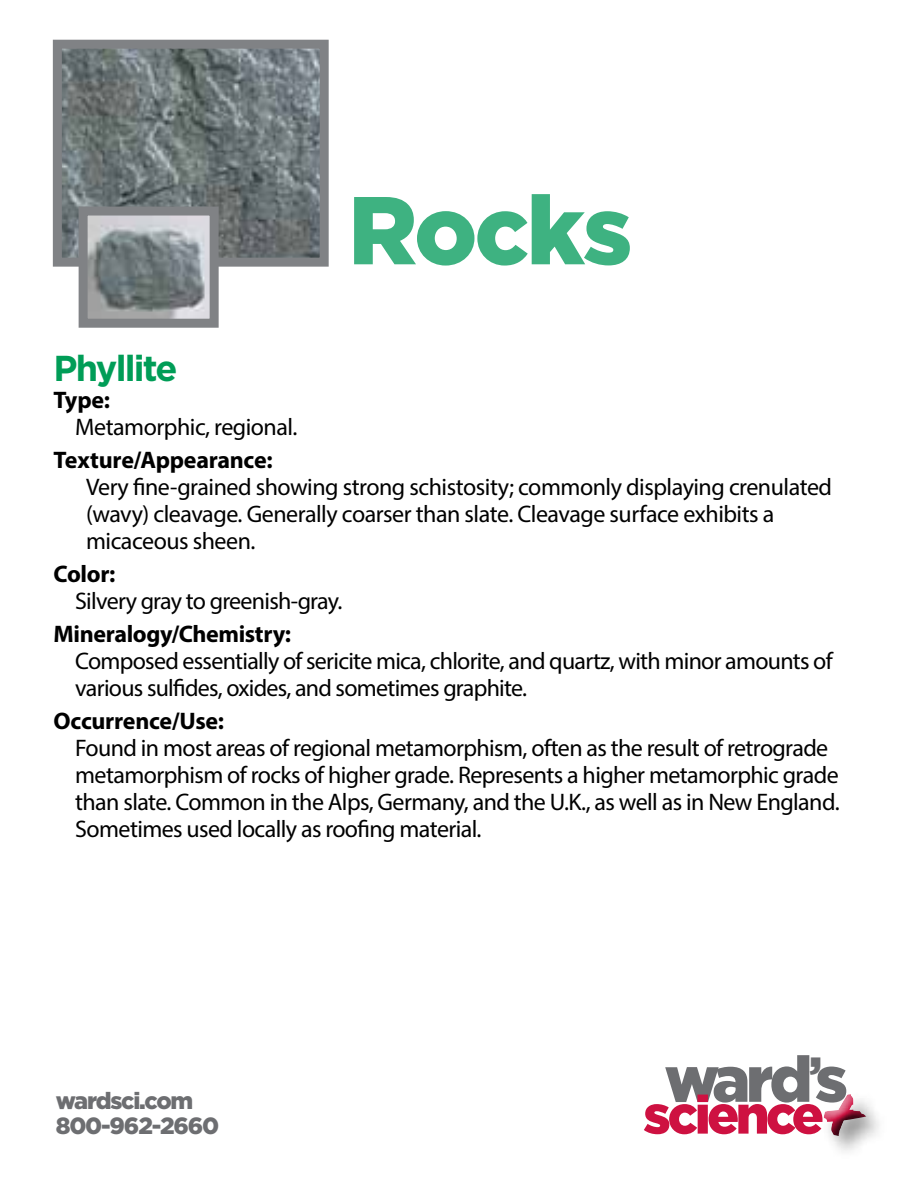
<style>
.page{position:relative;width:918px;height:1188px;background:#fff}
.page>*{position:absolute;margin:0;border:0;box-sizing:border-box;transform-origin:0 0}
.t1{font:900 96px "Gotham";letter-spacing:-.025em;color:#3eb281}
.t2{font:90.6px "Flood Std";color:#ce1141}
.t3{font:900 63.9px "Gotham";color:#6d6e71}
.t4{font:900 53.4px "Gotham";letter-spacing:-.07em;color:#ce1141}
.t5{font:700 36px "Gotham";letter-spacing:-.05em;color:#009d57}
.t6{font:24px/27px "Myriad Pro";letter-spacing:-.025em;color:#000}
.t7{font:700 24px "Myriad Pro";letter-spacing:-.015em;color:#000}
.t8{font:900 23.4px/25.5px "Gotham";letter-spacing:-.05em;color:#6d6e71}
</style>
<div class="page">
<div style="left:808px;top:1081px;width:79px;height:77px;background:#000;opacity:.7"></div>
<img style="left:63px;top:50px;width:256px;height:207px">
<div style="left:53px;top:40px;width:276px;height:227px;border:9px solid #808285"></div>
<img style="left:89px;top:217px;width:120px;height:101px">
<div style="left:79px;top:207px;width:140px;height:121px;border:9px solid #808285"></div>
<h1 class="t1" style="left:348px;top:175px;width:286px">Rocks</h1>
<h3 class="t5" style="left:54px;top:347px;width:126px">Phyllite</h3>
<p class="t7" style="left:54px;top:384px;width:58px">Type:</p>
<p class="t6" style="left:75px;top:413px;width:224px">Metamorphic, regional.</p>
<p class="t7" style="left:54px;top:444px;width:221px">Texture/Appearance:</p>
<p class="t6" style="left:86px;top:473px;width:748px">Very fine-grained showing strong schistosity; commonly displaying crenulated (wavy) cleavage. Generally coarser than slate. Cleavage surface exhibits a micaceous sheen.</p>
<p class="t7" style="left:54px;top:558px;width:63px">Color:</p>
<p class="t6" style="left:75px;top:587px;width:269px">Silvery gray to greenish-gray.</p>
<p class="t7" style="left:54px;top:618px;width:239px">Mineralogy/Chemistry:</p>
<p class="t6" style="left:75px;top:647px;width:759px">Composed essentially of sericite mica, chlorite, and quartz, with minor amounts of various sulfides, oxides, and sometimes graphite.</p>
<p class="t7" style="left:54px;top:705px;width:172px">Occurrence/Use:</p>
<p class="t6" style="left:75px;top:734px;width:766px">Found in most areas of regional metamorphism, often as the result of retrograde metamorphism of rocks of higher grade. Represents a higher metamorphic grade than slate. Common in the Alps, Germany, and the U.K., as well as in New England.<br>Sometimes used locally as roofing material.</p>
<p class="t8" style="left:56px;top:1087px;width:165px">wardsci.com<br>800-962-2660</p>
<h3 class="t3" style="left:664px;top:1042px;width:185px">ward<sup>’</sup>s</h3>
<h2 class="t2" style="left:817px;top:1057px;width:58px">+</h2>
<h3 class="t4" style="left:643px;top:1084px;width:182px">science</h3>
</div>
